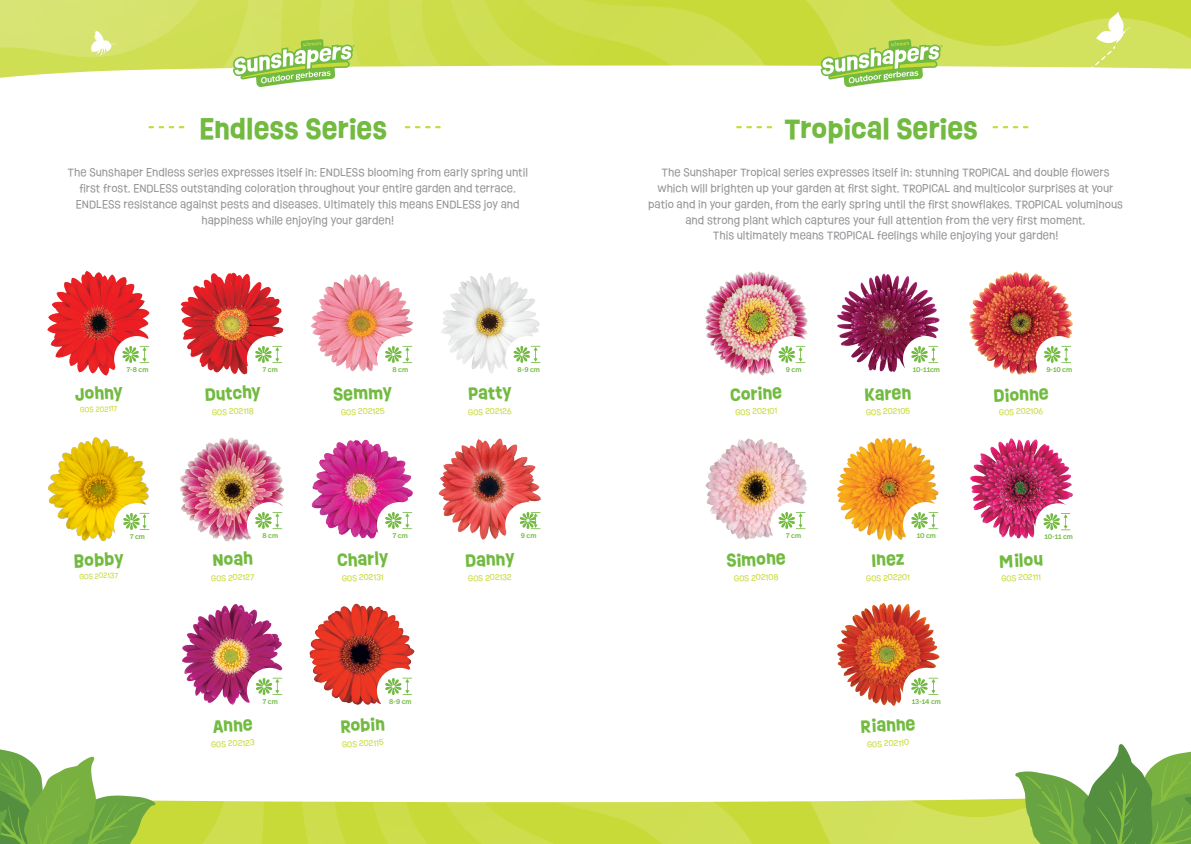
<style>
.page{position:relative;width:1191px;height:844px;background:#fff}
.page>*{position:absolute;margin:0;border:0;box-sizing:border-box;transform-origin:0 0}
.t1{font:700 26.16px "Ruddy";color:#72ba40}
.t2{font:700 16.28px "Ruddy";color:#72ba40}
.t3{font:10.5px/15.8px "Ruddy";color:#939598;text-align:center}
.t4{font:7.88px "Ruddy";color:#c8da38}
.t5{font:7.09px "Ruddy";color:#c8da38}
.t6{font:500 7px "Real Head Pro";color:#72ba40}
</style>
<div class="page">
<svg style="left:750px;top:0;width:441px;height:62px;background:#cbdc46"></svg>
<svg style="left:155px;top:805px;width:860px;height:38px;background:#cbdc46"></svg>
<svg style="left:0;top:0;width:750px;height:62px;background:#cfde55"></svg>
<svg style="left:0;top:62px;width:1191px;height:16px"></svg>
<svg style="left:155px;top:798px;width:860px;height:7px"></svg>
<img style="left:705px;top:438px;width:102px;height:102px">
<img style="left:837px;top:438px;width:102px;height:103px">
<img style="left:705px;top:271px;width:103px;height:105px">
<img style="left:837px;top:273px;width:103px;height:99px">
<img style="left:969px;top:271px;width:104px;height:104px">
<img style="left:837px;top:603px;width:103px;height:103px">
<img style="left:970px;top:438px;width:103px;height:101px">
<div style="left:770px;top:336px;width:45px;height:45px;background:#fff;border-radius:50%"></div>
<div style="left:903px;top:336px;width:45px;height:45px;background:#fff;border-radius:50%"></div>
<div style="left:1035px;top:336px;width:46px;height:45px;background:#fff;border-radius:50%"></div>
<div style="left:1035px;top:503px;width:45px;height:45px;background:#fff;border-radius:50%"></div>
<div style="left:770px;top:502px;width:45px;height:45px;background:#fff;border-radius:50%"></div>
<div style="left:903px;top:502px;width:45px;height:45px;background:#fff;border-radius:50%"></div>
<svg style="left:911px;top:346px;width:27px;height:17px"></svg>
<svg style="left:1044px;top:346px;width:27px;height:17px"></svg>
<svg style="left:1043px;top:513px;width:27px;height:17px"></svg>
<div style="left:903px;top:667px;width:45px;height:46px;background:#fff;border-radius:50%"></div>
<svg style="left:911px;top:677px;width:27px;height:17px"></svg>
<svg style="left:778px;top:346px;width:27px;height:17px"></svg>
<svg style="left:911px;top:512px;width:27px;height:17px"></svg>
<svg style="left:778px;top:512px;width:27px;height:17px"></svg>
<svg style="left:406px;top:126px;width:35px;height:2px"></svg>
<svg style="left:149px;top:126px;width:36px;height:2px"></svg>
<svg style="left:993px;top:126px;width:36px;height:2px"></svg>
<svg style="left:737px;top:126px;width:36px;height:2px"></svg>
<svg style="left:1057px;top:12px;width:74px;height:66px"></svg>
<svg style="left:91px;top:31px;width:26px;height:25px"></svg>
<svg style="left:233px;top:39px;width:122px;height:48px"></svg>
<svg style="left:0;top:749px;width:155px;height:94px"></svg>
<svg style="left:1015px;top:744px;width:176px;height:99px"></svg>
<svg style="left:820px;top:39px;width:122px;height:48px"></svg>
<img style="left:47px;top:271px;width:103px;height:105px">
<img style="left:48px;top:437px;width:101px;height:104px">
<img style="left:182px;top:603px;width:101px;height:102px">
<img style="left:180px;top:272px;width:104px;height:103px">
<img style="left:311px;top:274px;width:103px;height:98px">
<img style="left:180px;top:437px;width:104px;height:105px">
<img style="left:311px;top:439px;width:102px;height:100px">
<div style="left:114px;top:336px;width:46px;height:45px;background:#fff;border-radius:50%"></div>
<div style="left:247px;top:336px;width:45px;height:45px;background:#fff;border-radius:50%"></div>
<div style="left:377px;top:336px;width:45px;height:45px;background:#fff;border-radius:50%"></div>
<div style="left:114px;top:503px;width:46px;height:45px;background:#fff;border-radius:50%"></div>
<img style="left:309px;top:603px;width:106px;height:102px">
<svg style="left:255px;top:346px;width:27px;height:17px"></svg>
<svg style="left:385px;top:346px;width:27px;height:17px"></svg>
<svg style="left:122px;top:346px;width:27px;height:17px"></svg>
<div style="left:377px;top:667px;width:45px;height:46px;background:#fff;border-radius:50%"></div>
<svg style="left:385px;top:677px;width:27px;height:18px"></svg>
<div style="left:247px;top:667px;width:45px;height:46px;background:#fff;border-radius:50%"></div>
<svg style="left:255px;top:677px;width:27px;height:18px"></svg>
<img style="left:441px;top:273px;width:99px;height:101px">
<img style="left:438px;top:438px;width:103px;height:102px">
<div style="left:505px;top:336px;width:45px;height:45px;background:#fff;border-radius:50%"></div>
<div style="left:505px;top:502px;width:45px;height:45px;background:#fff;border-radius:50%"></div>
<svg style="left:519px;top:512px;width:21px;height:17px"></svg>
<svg style="left:513px;top:345px;width:27px;height:18px"></svg>
<div style="left:247px;top:502px;width:45px;height:45px;background:#fff;border-radius:50%"></div>
<svg style="left:255px;top:512px;width:27px;height:17px"></svg>
<div style="left:377px;top:502px;width:45px;height:45px;background:#fff;border-radius:50%"></div>
<svg style="left:385px;top:512px;width:27px;height:17px"></svg>
<svg style="left:123px;top:512px;width:26px;height:18px"></svg>
<h1 class="t1" style="left:199px;top:109px;width:189px">Endless Series</h1>
<h1 class="t1" style="left:784px;top:109px;width:195px">Tropical Series</h1>
<p class="t3" style="left:68px;top:164px;width:462px">THE SUNSHAPER ENDLESS SERIES EXPRESSES ITSELF IN: ENDLESS BLOOMING FROM EARLY SPRING UNTIL FIRST FROST. ENDLESS OUTSTANDING COLORATION THROUGHOUT YOUR ENTIRE GARDEN AND TERRACE.<br>ENDLESS RESISTANCE AGAINST PESTS AND DISEASES. ULTIMATELY THIS MEANS ENDLESS JOY AND HAPPINESS WHILE ENJOYING YOUR GARDEN!</p>
<p class="t3" style="left:648px;top:164px;width:476px">THE SUNSHAPER TROPICAL SERIES EXPRESSES ITSELF IN: STUNNING TROPICAL AND DOUBLE FLOWERS WHICH WILL BRIGHTEN UP YOUR GARDEN AT FIRST SIGHT. TROPICAL AND MULTICOLOR SURPRISES AT YOUR PATIO AND IN YOUR GARDEN, FROM THE EARLY SPRING UNTIL THE FIRST SNOWFLAKES. TROPICAL VOLUMINOUS AND STRONG PLANT WHICH CAPTURES YOUR FULL ATTENTION FROM THE VERY FIRST MOMENT.<br>THIS ULTIMATELY MEANS TROPICAL FEELINGS WHILE ENJOYING YOUR GARDEN!</p>
<p class="t6" style="left:127px;top:364px;width:23px">7-8 cm</p>
<p class="t6" style="left:263px;top:364px;width:16px">7 cm</p>
<p class="t6" style="left:392px;top:364px;width:17px">8 cm</p>
<p class="t6" style="left:517px;top:364px;width:24px">8-9 cm</p>
<p class="t6" style="left:786px;top:364px;width:17px">9 cm</p>
<p class="t6" style="left:913px;top:364px;width:29px">10-11cm</p>
<p class="t6" style="left:1046px;top:364px;width:27px">9-10 cm</p>
<h2 class="t2" style="left:74px;top:382px;width:49px;rotate:-3deg">Johny</h2>
<h2 class="t2" style="left:204px;top:382px;width:58px;rotate:-3deg">Dutchy</h2>
<h2 class="t2" style="left:333px;top:382px;width:60px;rotate:-3deg">Semmy</h2>
<h2 class="t2" style="left:467px;top:382px;width:45px;rotate:-3deg">Patty</h2>
<h2 class="t2" style="left:729px;top:383px;width:53px;rotate:-3deg">Corine</h2>
<h2 class="t2" style="left:864px;top:383px;width:48px;rotate:-3deg">Karen</h2>
<h2 class="t2" style="left:992px;top:383px;width:57px;rotate:-3deg">Dionne</h2>
<p class="t5" style="left:80px;top:404px;width:39px;rotate:-2deg">GOS 202117</p>
<p class="t4" style="left:212px;top:406px;width:43px;rotate:-2deg">GOS 202118</p>
<p class="t4" style="left:341px;top:406px;width:45px;rotate:-2deg">GOS 202125</p>
<p class="t4" style="left:468px;top:406px;width:45px;rotate:-2deg">GOS 202126</p>
<p class="t4" style="left:735px;top:406px;width:44px;rotate:-2deg">GOS 202101</p>
<p class="t4" style="left:865px;top:406px;width:46px;rotate:-2deg">GOS 202105</p>
<p class="t4" style="left:999px;top:406px;width:46px;rotate:-2deg">GOS 202106</p>
<p class="t6" style="left:130px;top:531px;width:16px">7 cm</p>
<p class="t6" style="left:262px;top:530px;width:17px">8 cm</p>
<p class="t6" style="left:393px;top:530px;width:16px">7 cm</p>
<p class="t6" style="left:521px;top:530px;width:17px">9 cm</p>
<p class="t6" style="left:786px;top:530px;width:16px">7 cm</p>
<p class="t6" style="left:917px;top:530px;width:21px">10 cm</p>
<p class="t6" style="left:1044px;top:531px;width:30px">10-11 cm</p>
<h2 class="t2" style="left:73px;top:549px;width:51px;rotate:-3deg">Bobby</h2>
<h2 class="t2" style="left:212px;top:548px;width:42px;rotate:-3deg">Noah</h2>
<h2 class="t2" style="left:336px;top:548px;width:53px;rotate:-3deg">Charly</h2>
<h2 class="t2" style="left:464px;top:548px;width:51px;rotate:-3deg">Danny</h2>
<h2 class="t2" style="left:726px;top:548px;width:61px;rotate:-3deg">Simone</h2>
<h2 class="t2" style="left:871px;top:548px;width:34px;rotate:-3deg">Inez</h2>
<h2 class="t2" style="left:998px;top:549px;width:45px;rotate:-3deg">Milou</h2>
<p class="t5" style="left:79px;top:571px;width:41px;rotate:-2deg">GOS 202137</p>
<p class="t4" style="left:211px;top:572px;width:45px;rotate:-2deg">GOS 202127</p>
<p class="t4" style="left:342px;top:572px;width:43px;rotate:-2deg">GOS 202131</p>
<p class="t4" style="left:468px;top:572px;width:45px;rotate:-2deg">GOS 202132</p>
<p class="t4" style="left:734px;top:572px;width:46px;rotate:-2deg">GOS 202108</p>
<p class="t4" style="left:866px;top:572px;width:45px;rotate:-2deg">GOS 202201</p>
<p class="t4" style="left:1001px;top:572px;width:41px;rotate:-2deg">GOS 202111</p>
<p class="t6" style="left:263px;top:696px;width:16px">7 cm</p>
<p class="t6" style="left:389px;top:696px;width:24px">8-9 cm</p>
<p class="t6" style="left:912px;top:696px;width:31px">13-14 cm</p>
<h2 class="t2" style="left:212px;top:713px;width:42px;rotate:-3deg">Anne</h2>
<h2 class="t2" style="left:340px;top:713px;width:46px;rotate:-3deg">Robin</h2>
<h2 class="t2" style="left:859px;top:714px;width:57px;rotate:-3deg">Rianne</h2>
<p class="t4" style="left:211px;top:738px;width:45px;rotate:-2deg">GOS 202123</p>
<p class="t4" style="left:342px;top:738px;width:43px;rotate:-2deg">GOS 202115</p>
<p class="t4" style="left:866px;top:738px;width:44px;rotate:-2deg">GOS 202110</p>
</div>
